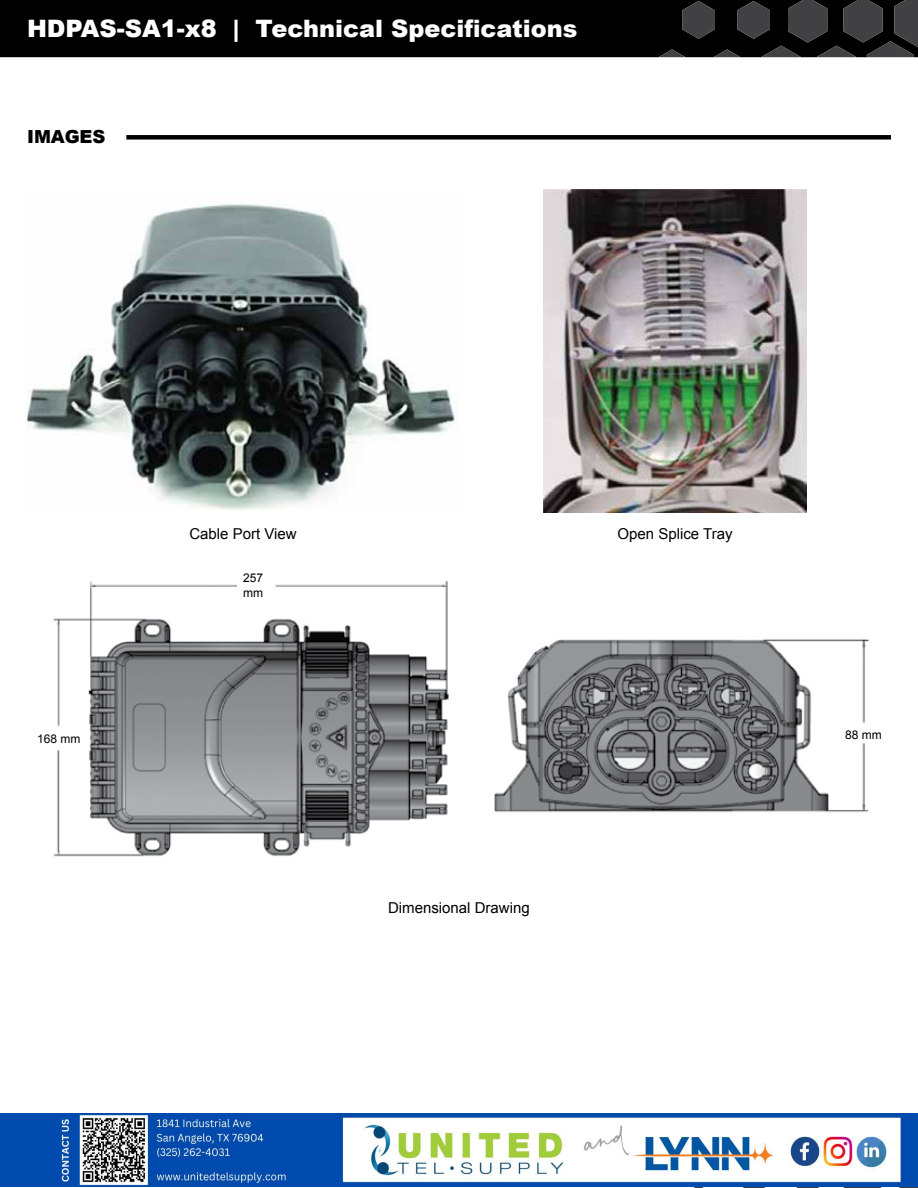
<style>
.page{position:relative;width:918px;height:1188px;background:#fff}
.page>*{position:absolute;margin:0;border:0;box-sizing:border-box;transform-origin:0 0}
.t1{font:900 24px "Arial";color:#fff}
.t2{font:900 18px "Arial";color:#000}
.t3{font:15px "Arial";color:#000}
.t4{font:12px/14.4px "Arial";color:#000}
</style>
<div class="page">
<div style="left:0;top:0;width:658px;height:57px;background:#000"></div>
<svg style="left:658px;top:0;width:260px;height:57px;background:#1e1e1e"></svg>
<svg style="left:543px;top:1113px;width:375px;height:75px"></svg>
<img style="left:27px;top:204px;width:428px;height:305px">
<img style="left:544px;top:189px;width:262px;height:324px">
<img style="left:53px;top:580px;width:816px;height:277px">
<div style="left:126px;top:135px;width:765px;height:5px;background:#000"></div>
<img style="left:0;top:1114px;width:918px;height:72px">
<h1 class="t1" style="left:27px;top:11px;width:552px">HDPAS-SA1-x8 | Technical Specifications</h1>
<p class="t2" style="left:27px;top:124px;width:80px">IMAGES</p>
<p class="t4" style="left:37px;top:732px;width:45px">168 mm</p>
<p class="t3" style="left:189px;top:524px;width:109px">Cable Port View</p>
<p class="t4" style="left:243px;top:571px;width:22px">257 mm</p>
<p class="t3" style="left:617px;top:524px;width:117px">Open Splice Tray</p>
<p class="t3" style="left:388px;top:898px;width:143px">Dimensional Drawing</p>
<p class="t4" style="left:845px;top:727px;width:38px">88 mm</p>
</div>
